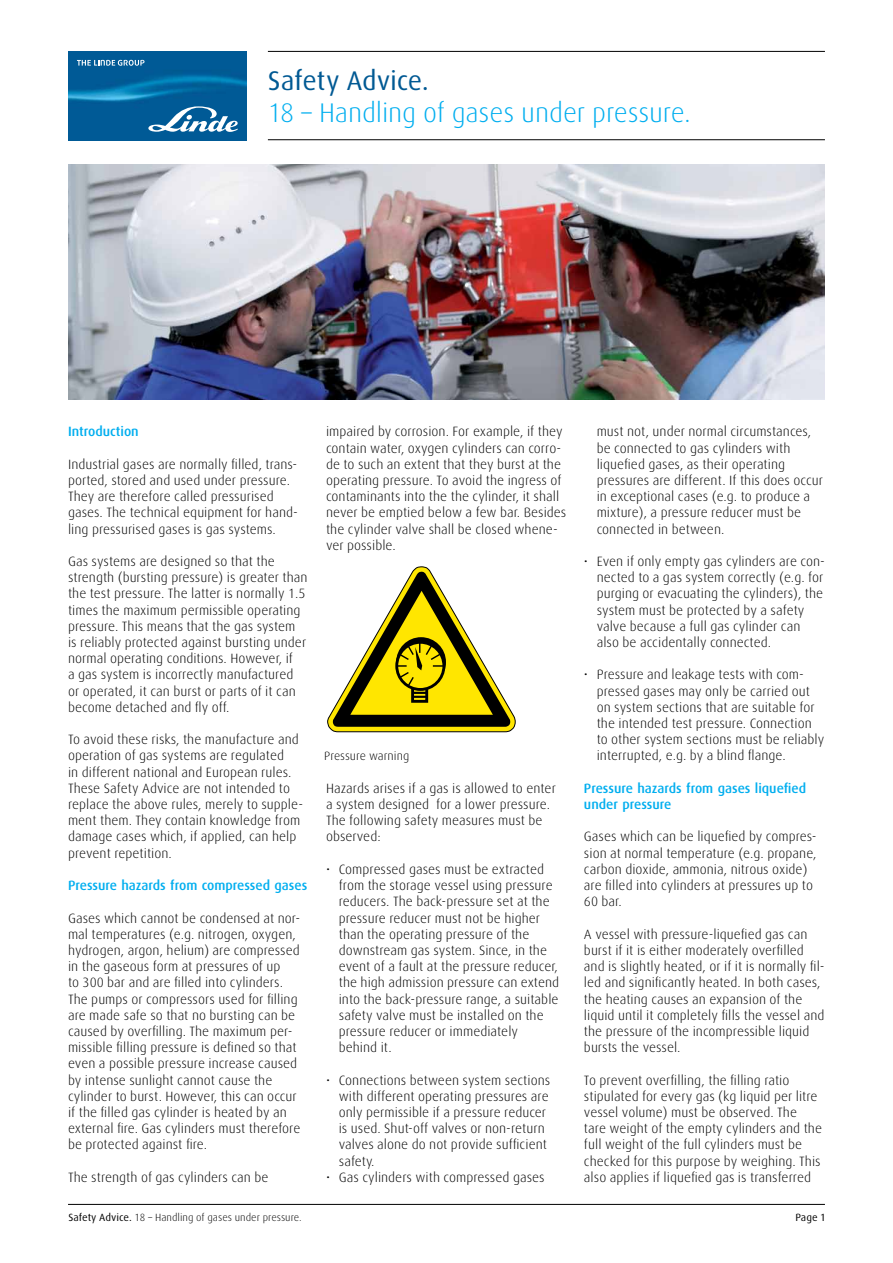
<style>
.page{position:relative;width:893px;height:1263px;background:#fff}
.page>*{position:absolute;margin:0;border:0;box-sizing:border-box;transform-origin:0 0}
.t1{font:300 27px "Linde Dax";letter-spacing:-.01em;color:#00aeef}
.t2{font:27px "Linde Dax";letter-spacing:-.01em;color:#005993}
.t3{font:300 13.5px/16.2px "Linde Dax";color:#000}
.t4{font:500 13.5px/16.2px "Linde Dax";color:#00aeef}
.t5{font:300 12px "Linde Dax";color:#000}
.t6{font:300 10.5px "Linde Dax";color:#000}
.t7{font:10.5px "Linde Dax";color:#000}
.s1{font-weight:400}
</style>
<div class="page">
<img style="left:68px;top:164px;width:757px;height:236px">
<svg style="left:327px;top:566px;width:189px;height:166px"></svg>
<img style="left:68px;top:51px;width:179px;height:89px">
<svg style="left:148px;top:106px;width:90px;height:26px"></svg>
<svg style="left:77px;top:60px;width:68px;height:6px"></svg>
<hr style="left:268px;top:51px;width:557px;height:1px;background:#000">
<hr style="left:268px;top:139px;width:557px;height:1px;background:#000">
<hr style="left:68px;top:1204px;width:757px;height:1px;background:#000">
<h1 class="t2" style="left:268px;top:66px;width:163px">Safety Advice.</h1>
<h1 class="t1" style="left:268px;top:98px;width:425px">18 – Handling of gases under pressure.</h1>
<p class="t4" style="left:68px;top:424px;width:72px">Introduction</p>
<p class="t3" style="left:68px;top:456px;width:231px">Industrial gases are normally filled, trans&shy;ported, stored and used under pressure.<br>They are therefore called pressurised gases. The technical equipment for hand&shy;ling pressurised gases is gas systems.</p>
<p class="t3" style="left:68px;top:553px;width:241px">Gas systems are designed so that the strength (bursting pressure) is greater than the test pressure. The latter is normally 1.5 times the maximum permissible operating pressure. This means that the gas system<br>is reliably protected against bursting under normal operating conditions. However, if<br>a gas system is incorrectly manufactured or operated, it can burst or parts of it can become detached and fly off.</p>
<p class="t3" style="left:68px;top:732px;width:237px">To avoid these risks, the manufacture and operation of gas systems are regulated<br>in different national and European rules.<br>These Safety Advice are not intended to replace the above rules, merely to supple&shy;ment them. They contain knowledge from damage cases which, if applied, can help prevent repetition.</p>
<p class="t4" style="left:68px;top:877px;width:241px">Pressure hazards from compressed gases</p>
<p class="t3" style="left:68px;top:910px;width:234px">Gases which cannot be condensed at nor&shy;mal temperatures (e.g. nitrogen, oxygen, hydrogen, argon, helium) are compressed in the gaseous form at pressures of up<br>to 300 bar and are filled into cylinders.<br>The pumps or compressors used for filling are made safe so that no bursting can be caused by overfilling. The maximum per&shy;missible filling pressure is defined so that even a possible pressure increase caused by intense sunlight cannot cause the cylinder to burst. However, this can occur if the filled gas cylinder is heated by an external fire. Gas cylinders must therefore be protected against fire.</p>
<p class="t3" style="left:68px;top:1169px;width:202px">The strength of gas cylinders can be</p>
<p class="t3" style="left:326px;top:424px;width:242px">impaired by corrosion. For example, if they contain water, oxygen cylinders can corro&shy;de to such an extent that they burst at the operating pressure. To avoid the ingress of contaminants into the the cylinder, it shall never be emptied below a few bar. Besides the cylinder valve shall be closed whene&shy;ver possible.</p>
<p class="t5" style="left:324px;top:750px;width:87px">Pressure warning</p>
<p class="t3" style="left:326px;top:780px;width:231px">Hazards arises if a gas is allowed to enter a system designed for a lower pressure.<br>The following safety measures must be observed:</p>
<p class="t3" style="left:339px;top:861px;width:222px;text-indent:-13px">• Compressed gases must be extracted from the storage vessel using pressure reducers. The back-pressure set at the pressure reducer must not be higher than the operating pressure of the downstream gas system. Since, in the event of a fault at the pressure reducer, the high admission pressure can extend into the back-pressure range, a suitable safety valve must be installed on the pressure reducer or immediately behind it.</p>
<p class="t3" style="left:339px;top:1072px;width:213px;text-indent:-13px">• Connections between system sections with different operating pressures are only permissible if a pressure reducer is used. Shut-off valves or non-return valves alone do not provide sufficient safety.</p>
<p class="t3" style="left:326px;top:1169px;width:220px">• Gas cylinders with compressed gases</p>
<p class="t3" style="left:597px;top:424px;width:228px">must not, under normal circumstances, be connected to gas cylinders with liquefied gases, as their operating pressures are different. If this does occur in exceptional cases (e.g. to produce a mixture), a pressure reducer must be connected in between.</p>
<p class="t3" style="left:597px;top:553px;width:230px;text-indent:-13px">• Even if only empty gas cylinders are con&shy;nected to a gas system correctly (e.g. for purging or evacuating the cylinders), the system must be protected by a safety valve because a full gas cylinder can also be accidentally connected.</p>
<p class="t3" style="left:597px;top:667px;width:229px;text-indent:-13px">• Pressure and leakage tests with com&shy;pressed gases may only be carried out on system sections that are suitable for the intended test pressure. Connection to other system sections must be reliably interrupted, e.g. by a blind flange.</p>
<p class="t4" style="left:584px;top:780px;width:224px">Pressure hazards from gases liquefied under pressure</p>
<p class="t3" style="left:584px;top:829px;width:234px">Gases which can be liquefied by compres&shy;sion at normal temperature (e.g. propane, carbon dioxide, ammonia, nitrous oxide) are filled into cylinders at pressures up to 60 bar.</p>
<p class="t3" style="left:584px;top:926px;width:242px">A vessel with pressure-liquefied gas can burst if it is either moderately overfilled and is slightly heated, or if it is normally fil&shy;led and significantly heated. In both cases, the heating causes an expansion of the liquid until it completely fills the vessel and the pressure of the incompressible liquid bursts the vessel.</p>
<p class="t3" style="left:584px;top:1072px;width:240px">To prevent overfilling, the filling ratio stipulated for every gas (kg liquid per litre vessel volume) must be observed. The tare weight of the empty cylinders and the full weight of the full cylinders must be checked for this purpose by weighing. This also applies if liquefied gas is transferred</p>
<p class="t6" style="left:68px;top:1212px;width:235px"><span class="s1">Safety Advice.</span> 18 – Handling of gases under pressure.</p>
<p class="t7" style="left:795px;top:1212px;width:32px">Page 1</p>
</div>
